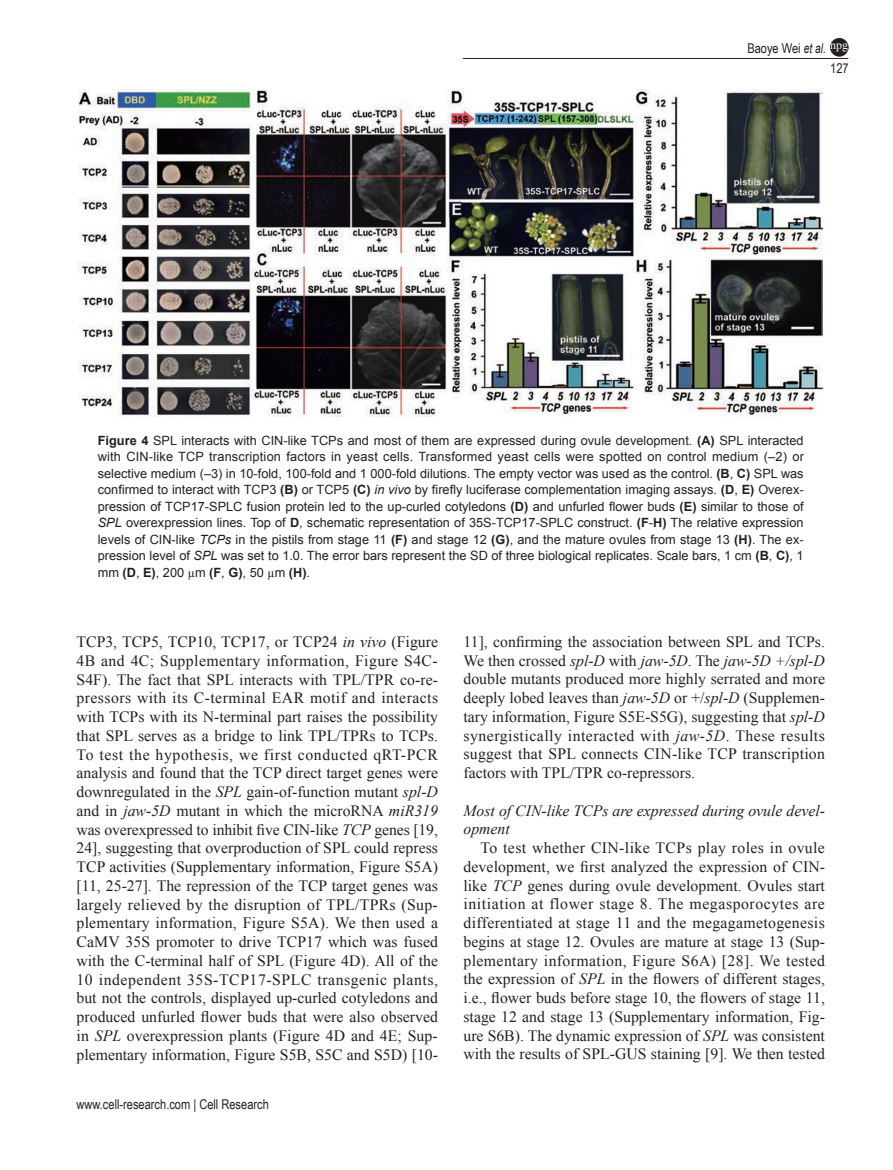
<style>
.page{position:relative;width:893px;height:1170px;background:#fff}
.page>*{position:absolute;margin:0;border:0;box-sizing:border-box;transform-origin:0 0}
.t1{font:15.75px/18.8px "Times New Roman PSMT2";color:#231f20}
.t2{font:15.75px/18.8px "Times New Roman";color:#231f20}
.t3{font:15.75px/18.8px "Times New Roman PSMT2";letter-spacing:.025em;color:#231f20}
.t4{font:italic 15.75px/18.8px "Times New Roman";color:#231f20}
.t5{font:15.75px "Times New Roman";letter-spacing:.03em;color:#231f20}
.t6{font:15.75px "Times New Roman";letter-spacing:.035em;color:#231f20}
.t7{font:13.5px "Arial Narrow";color:#231f20}
.t8{font:12.75px/16.5px "Arial MT2";color:#231f20;text-align:justify}
.t9{font:700 12.75px "Arial";color:#231f20}
.t10{font:12px "Times New Roman PSMT2";color:#fff}
.s1{font-family:"Arial";font-style:italic}
.s2{font-family:"Arial";font-weight:700}
.s3{font-family:"Arial"}
.s4{font-weight:400}
.s5{font-family:"Arial MT2";font-weight:400}
.s6{font-family:"Times New Roman PSMT2";font-weight:400}
.s7{font-family:"Times New Roman";font-style:italic}
.s8{font-family:"Times New Roman"}
.s9{font-family:"Times New Roman PSMT2"}
.s10{font-style:italic}
</style>
<div class="page">
<hr style="left:463px;top:58px;width:385px;height:1px;background:#231f20">
<div style="left:830px;top:38px;width:18px;height:18px;background:#231f20;border-radius:50%"></div>
<div style="left:830px;top:38px;width:18px;height:18px;border:1px solid #231f20;border-radius:50%"></div>
<img style="left:79px;top:89px;width:744px;height:327px">
<p class="t7" style="left:747px;top:39px;width:80px">Baoye Wei <span class="s1">et al</span>.</p>
<p class="t10" style="left:830px;top:37px;width:19px">npg</p>
<p class="t7" style="left:830px;top:58px;width:20px">127</p>
<p class="t8" style="left:98px;top:432px;width:708px"><span class="s2">Figure 4</span> SPL interacts with CIN-like TCPs and most of them are expressed during ovule development. <span class="s2">(A)</span> <span class="s3">SPL interacted </span>with CIN-like TCP transcription factors in yeast cells. Transformed yeast cells were spotted on control medium (–2) or selective medium (–3) in 10-fold, 100-fold and 1 000-fold dilutions. The empty vector was used as the control. <span class="s2">(B</span><span class="s3">,</span> <span class="s2">C)</span> <span class="s3">SPL was </span>confirmed to interact with TCP3 <span class="s2">(B)</span> <span class="s3">or TCP5</span> <span class="s2">(C)</span> <span class="s1">in vivo</span> by firefly luciferase complementation imaging assays. <span class="s2">(D</span><span class="s3">,</span> <span class="s2">E)</span> <span class="s3">Overex&shy;</span>pression of TCP17-SPLC fusion protein led to the up-curled cotyledons <span class="s2">(D)</span> and unfurled flower buds <span class="s2">(E)</span> <span class="s3">similar to those of </span><span class="s1">SPL</span> <span class="s3">overexpression lines. Top of</span> <span class="s2">D</span>, schematic representation of 35S-TCP17-SPLC construct. <span class="s2">(F</span><span class="s3">-</span><span class="s2">H)</span> <span class="s3">The relative expression </span>levels of CIN-like <span class="s1">TCPs</span> in the pistils from stage 11 <span class="s2">(F)</span> and stage 12 <span class="s2">(G)</span>, and the mature ovules from stage 13 <span class="s2">(H)</span><span class="s3">. The ex&shy;pression level of</span> <span class="s1">SPL</span> was set to 1.0. The error bars represent the SD of three biological replicates. Scale bars, 1 cm <span class="s2">(B</span><span class="s3">,</span> <span class="s2">C)</span>, 1</p>
<p class="t9" style="left:98px;top:564px;width:214px"><span class="s4">mm</span> (D<span class="s4">,</span> E)<span class="s5">, 200</span> <span class="s6">µ</span><span class="s4">m</span> (F<span class="s4">,</span> G)<span class="s5">, 50</span> <span class="s6">µ</span><span class="s4">m</span> (H)<span class="s4">.</span></p>
<p class="t3" style="left:77px;top:632px;width:363px">TCP3, TCP5, TCP10, TCP17, or TCP24 <span class="s7">in vivo</span> (Figure<br>4B and 4C; Supplementary information, Figure S4C-</p>
<p class="t2" style="left:77px;top:669px;width:363px;text-align:justify">S4F). The fact that SPL interacts with TPL/TPR co-re&shy;pressors with its C-terminal EAR motif and interacts with TCPs with its N-terminal part raises the possibility</p>
<p class="t1" style="left:77px;top:725px;width:363px">that SPL serves as a bridge to link TPL/TPRs to TCPs.</p>
<p class="t2" style="left:77px;top:744px;width:363px">To test the hypothesis, we first conducted qRT-PCR analysis and found that the TCP direct target genes were</p>
<p class="t1" style="left:77px;top:782px;width:363px"><span class="s8">downregulated in the</span> <span class="s7">SPL</span> gain-of-function mutant <span class="s7">spl-D</span></p>
<p class="t2" style="left:77px;top:800px;width:363px"><span class="s9">and in</span> <span class="s10">jaw-5D</span> mutant in which the microRNA <span class="s10">miR319 </span>was overexpressed to inhibit five CIN-like <span class="s10">TCP</span> <span class="s9">genes [19,</span></p>
<p class="t1" style="left:77px;top:838px;width:363px">24], suggesting that overproduction of SPL could repress<br>TCP activities (Supplementary information, Figure S5A)</p>
<p class="t2" style="left:77px;top:875px;width:363px"><span class="s9">[11, 25-27]</span>. The repression of the TCP target genes was</p>
<p class="t1" style="left:77px;top:894px;width:363px">largely relieved by the disruption of TPL/TPRs (Sup&shy;plementary information, Figure S5A). We then used a</p>
<p class="t2" style="left:77px;top:932px;width:363px">CaMV 35S promoter to drive TCP17 which was fused with the C-terminal half of SPL (<span class="s9">Figure 4D). All of the</span></p>
<p class="t1" style="left:77px;top:969px;width:363px">10 independent 35S-TCP17-SPLC transgenic plants, but not the controls, displayed up-curled cotyledons and</p>
<p class="t2" style="left:77px;top:1007px;width:363px">produced unfurled flower buds that were also observed</p>
<p class="t1" style="left:77px;top:1025px;width:363px">in <span class="s7">SPL</span> overexpression plants (Figure 4D and 4E; Sup&shy;plementary information, Figure S5B, S5C and S5D) [10-</p>
<p class="t7" style="left:77px;top:1094px;width:194px">www.cell-research.com | Cell Research</p>
<p class="t2" style="left:463px;top:632px;width:363px"><span class="s9">11]</span>, confirming the association between SPL and TCPs.<br><span class="s9">We then crossed</span> <span class="s10">spl-D</span> with <span class="s10">jaw-5D</span><span class="s9">. The</span> <span class="s10">jaw-5D +/spl-D</span></p>
<p class="t1" style="left:463px;top:669px;width:363px;text-align:justify">double mutants produced more highly serrated and more deeply lobed leaves than <span class="s7">jaw-5D</span> or +/<span class="s7">spl-D</span> (Supplemen&shy;tary information, Figure S5E-S5G), suggesting that <span class="s7">spl-D</span></p>
<p class="t5" style="left:463px;top:724px;width:363px">synergistically interacted with <span class="s10">jaw-5D</span><span class="s9">. These results</span></p>
<p class="t1" style="left:463px;top:744px;width:363px">suggest that SPL connects CIN-like TCP transcription</p>
<p class="t2" style="left:463px;top:763px;width:233px">factors with TPL/TPR co-repressors.</p>
<p class="t4" style="left:463px;top:800px;width:363px">Most of CIN-like TCPs are expressed during ovule devel&shy;opment</p>
<p class="t2" style="left:463px;top:838px;width:363px;text-align:right">To test whether CIN-like <span class="s9">TCPs play roles in ovule </span>development, we first analyzed the expression of CIN-</p>
<p class="t1" style="left:463px;top:875px;width:363px">like <span class="s7">TCP</span> genes during ovule development. Ovules start</p>
<p class="t6" style="left:463px;top:893px;width:363px">initiation at flower stage 8. The megasporocytes are</p>
<p class="t1" style="left:463px;top:913px;width:363px;text-align:justify">differentiated at stage 11 and the megagametogenesis begins at stage 12. Ovules are mature at stage 13 (Sup&shy;plementary information, Figure S6A) [28]. We tested</p>
<p class="t2" style="left:463px;top:969px;width:363px"><span class="s9">the expression of</span> <span class="s10">SPL</span> in the flowers of different stages, i.e., flower buds before stage 10, the flowers of stage 11,</p>
<p class="t1" style="left:463px;top:1006px;width:363px">stage 12 and stage 13 (Supplementary information, Fig&shy;ure S6B). The dynamic expression of <span class="s7">SPL</span> <span class="s8">was consistent</span></p>
<p class="t2" style="left:463px;top:1044px;width:363px">with the results of SPL-GUS staining <span class="s9">[9]. We then tested</span></p>
</div>
